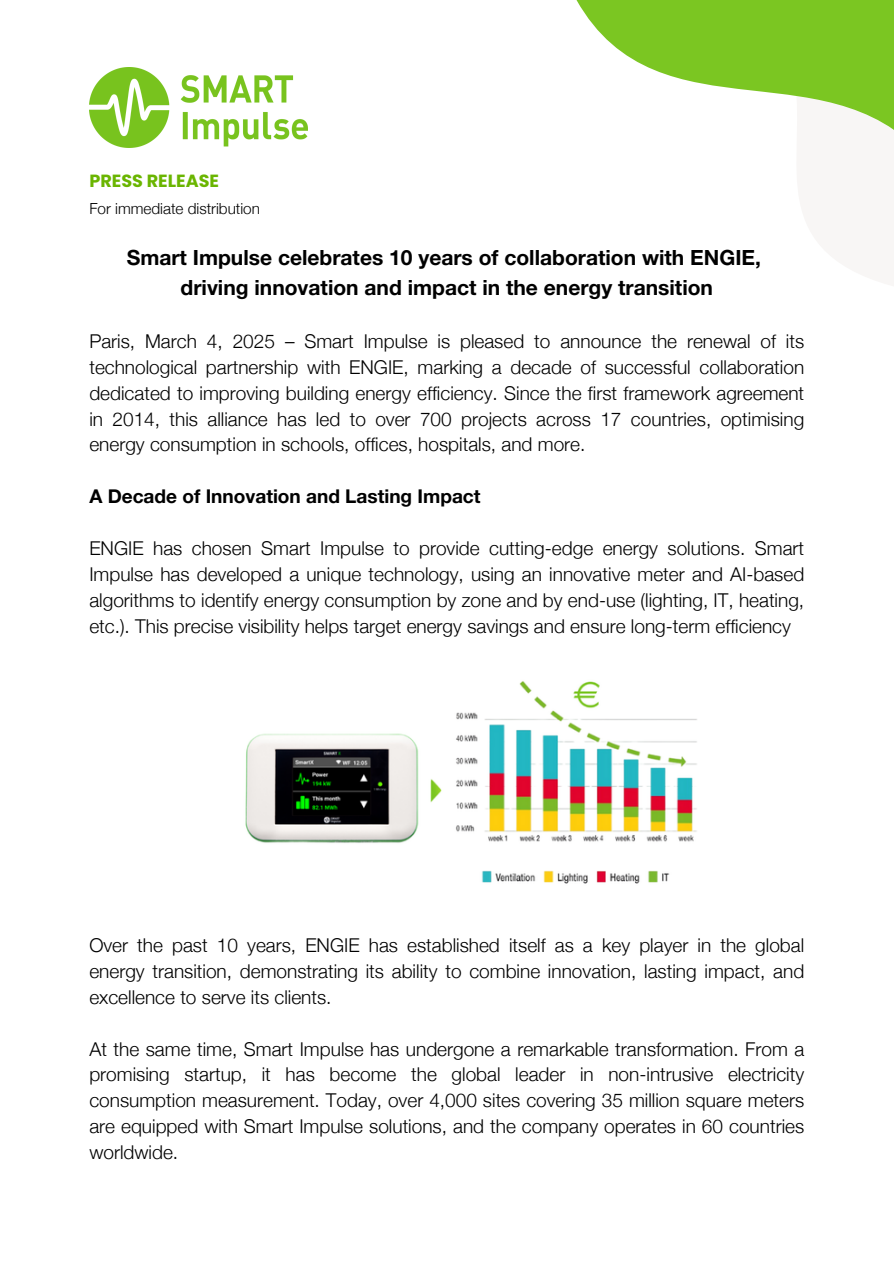
<style>
.page{position:relative;width:894px;height:1264px;background:#fff}
.page>*{position:absolute;margin:0;border:0;box-sizing:border-box;transform-origin:0 0}
.t1{font:700 21px/30.3px "Helvetica Neue";color:#000;text-align:center}
.t2{font:300 19.05px/25.8px "Helvetica Neue";color:#000;text-align:justify}
.t3{font:700 19.05px "Helvetica Neue";color:#000}
.t4{font:700 17.55px "Poppins";color:#6ab501}
.t5{font:300 15.3px "Helvetica Neue";color:#000}
</style>
<div class="page">
<svg style="left:576px;top:0;width:317px;height:130px;fill:#7bc622"></svg>
<img style="left:89px;top:67px;width:219px;height:80px">
<img style="left:245px;top:681px;width:452px;height:203px">
<h1 class="t4" style="left:89px;top:169px;width:131px">PRESS RELEASE</h1>
<h2 class="t5" style="left:89px;top:199px;width:172px">For immediate distribution</h2>
<p class="t1" style="left:127px;top:241px;width:635px">Smart Impulse celebrates 10 years of collaboration with ENGIE, driving innovation and impact in the energy transition</p>
<p class="t2" style="left:89px;top:328px;width:716px">Paris, March 4, 2025 – Smart Impulse is pleased to announce the renewal of its technological partnership with ENGIE, marking a decade of successful collaboration dedicated to improving building energy efficiency. Since the first framework agreement in 2014, this alliance has led to over 700 projects across 17 countries, optimising energy consumption in schools, offices, hospitals, and more.</p>
<h3 class="t3" style="left:89px;top:484px;width:392px">A Decade of Innovation and Lasting Impact</h3>
<p class="t2" style="left:89px;top:535px;width:716px">ENGIE has chosen Smart Impulse to provide cutting-edge energy solutions. Smart Impulse has developed a unique technology, using an innovative meter and AI-based algorithms to identify energy consumption by zone and by end-use (lighting, IT, heating, etc.). This precise visibility helps target energy savings and ensure long-term efficiency</p>
<h1 class="t2" style="left:89px;top:931px;width:716px">Over the past 10 years, ENGIE has established itself as a key player in the global energy transition, demonstrating its ability to combine innovation, lasting impact, and excellence to serve its clients.</h1>
<h2 class="t2" style="left:89px;top:1035px;width:716px">At the same time, Smart Impulse has undergone a remarkable transformation. From a promising startup, it has become the global leader in non-intrusive electricity consumption measurement. Today, over 4,000 sites covering 35 million square meters are equipped with Smart Impulse solutions, and the company operates in 60 countries worldwide.</h2>
</div>
